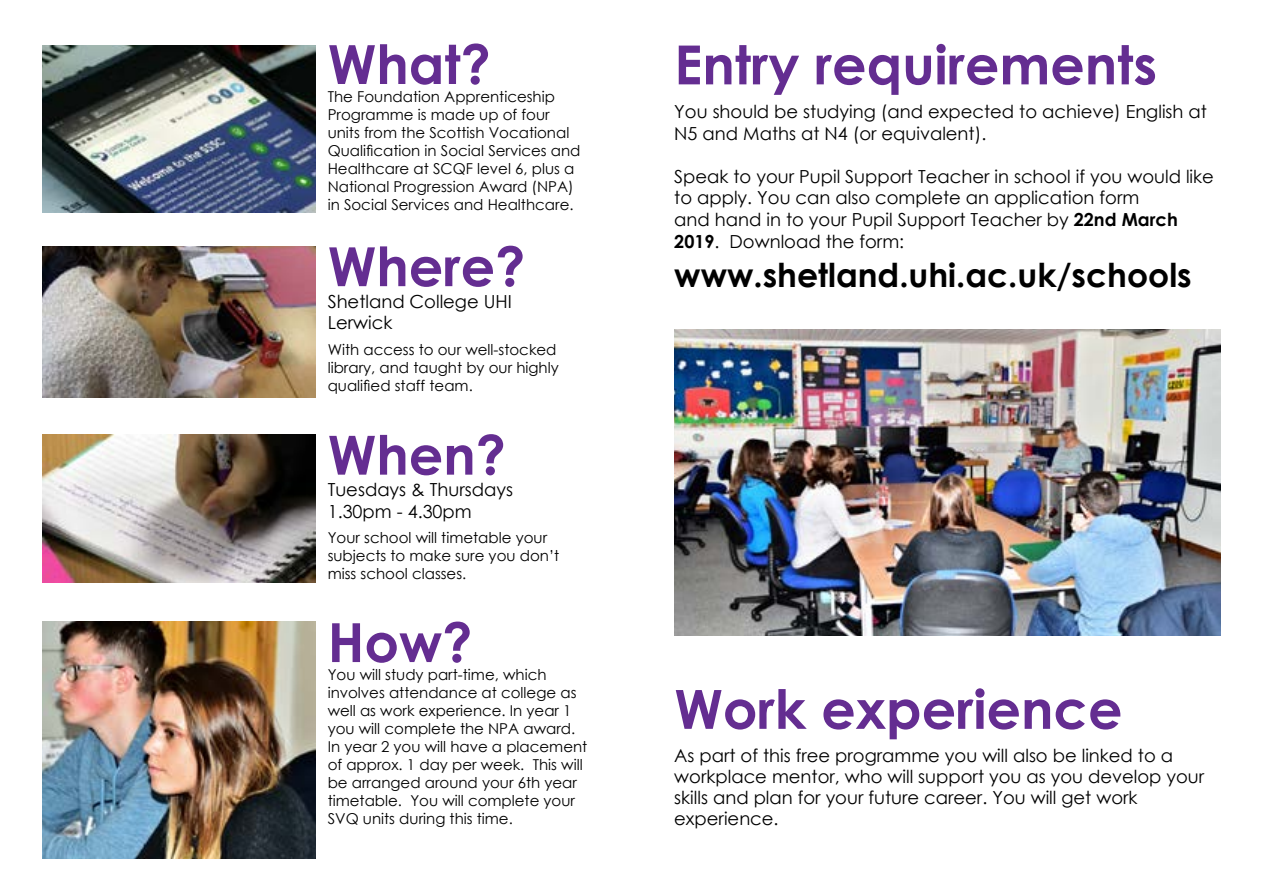
<style>
.page{position:relative;width:1263px;height:893px;background:#fff}
.page>*{position:absolute;margin:0;border:0;box-sizing:border-box;transform-origin:0 0}
.t1{font:700 54px "Century Gothic";color:#642d91}
.t2{font:700 33px "Century Gothic";color:#000}
.t3{font:18px/21.6px "Century Gothic";color:#000}
.t4{font:15px/18px "Century Gothic";color:#000}
.s1{font-weight:700}
</style>
<div class="page">
<img style="left:42px;top:246px;width:273px;height:151px">
<img style="left:42px;top:622px;width:273px;height:237px">
<img style="left:42px;top:46px;width:273px;height:167px">
<img style="left:42px;top:435px;width:273px;height:147px">
<img style="left:674px;top:329px;width:547px;height:306px">
<h1 class="t1" style="left:328px;top:23px;width:165px">What?</h1>
<p class="t4" style="left:328px;top:87px;width:254px">The Foundation Apprenticeship Programme is made up of four units from the Scottish Vocational Qualification in Social Services and Healthcare at SCQF level 6, plus a National Progression Award (NPA) in Social Services and Healthcare.</p>
<h1 class="t1" style="left:328px;top:226px;width:199px">Where?</h1>
<p class="t3" style="left:328px;top:290px;width:186px">Shetland College UHI<br>Lerwick</p>
<p class="t4" style="left:328px;top:340px;width:233px">With access to our well-stocked library, and taught by our highly qualified staff team.</p>
<h1 class="t1" style="left:328px;top:414px;width:180px">When?</h1>
<p class="t3" style="left:328px;top:479px;width:187px">Tuesdays &amp; Thursdays<br>1.30pm - 4.30pm</p>
<p class="t4" style="left:328px;top:529px;width:233px">Your school will timetable your subjects to make sure you don’t miss school classes.</p>
<h1 class="t1" style="left:328px;top:601px;width:146px">How?</h1>
<p class="t4" style="left:328px;top:665px;width:261px">You will study part-time, which involves attendance at college as well as work experience. In year 1 you will complete the NPA award.<br>In year 2 you will have a placement of approx. 1 day per week. This will be arranged around your 6th year timetable. You will complete your<br>SVQ units during this time.</p>
<h1 class="t1" style="left:674px;top:24px;width:484px">Entry requirements</h1>
<p class="t3" style="left:674px;top:100px;width:534px">You should be studying (and expected to achieve) English at<br>N5 and Maths at N4 (or equivalent).</p>
<p class="t3" style="left:674px;top:165px;width:541px">Speak to your Pupil Support Teacher in school if you would like to apply. You can also complete an application form<br>and hand in to your Pupil Support Teacher by <span class="s1">22nd March 2019</span>. Download the form:</p>
<h2 class="t2" style="left:674px;top:250px;width:519px">www.shetland.uhi.ac.uk/schools</h2>
<h1 class="t1" style="left:674px;top:668px;width:450px">Work experience</h1>
<p class="t3" style="left:674px;top:745px;width:531px;line-height:21px">As part of this free programme you will also be linked to a workplace mentor, who will support you as you develop your skills and plan for your future career. You will get work experience.</p>
</div>
